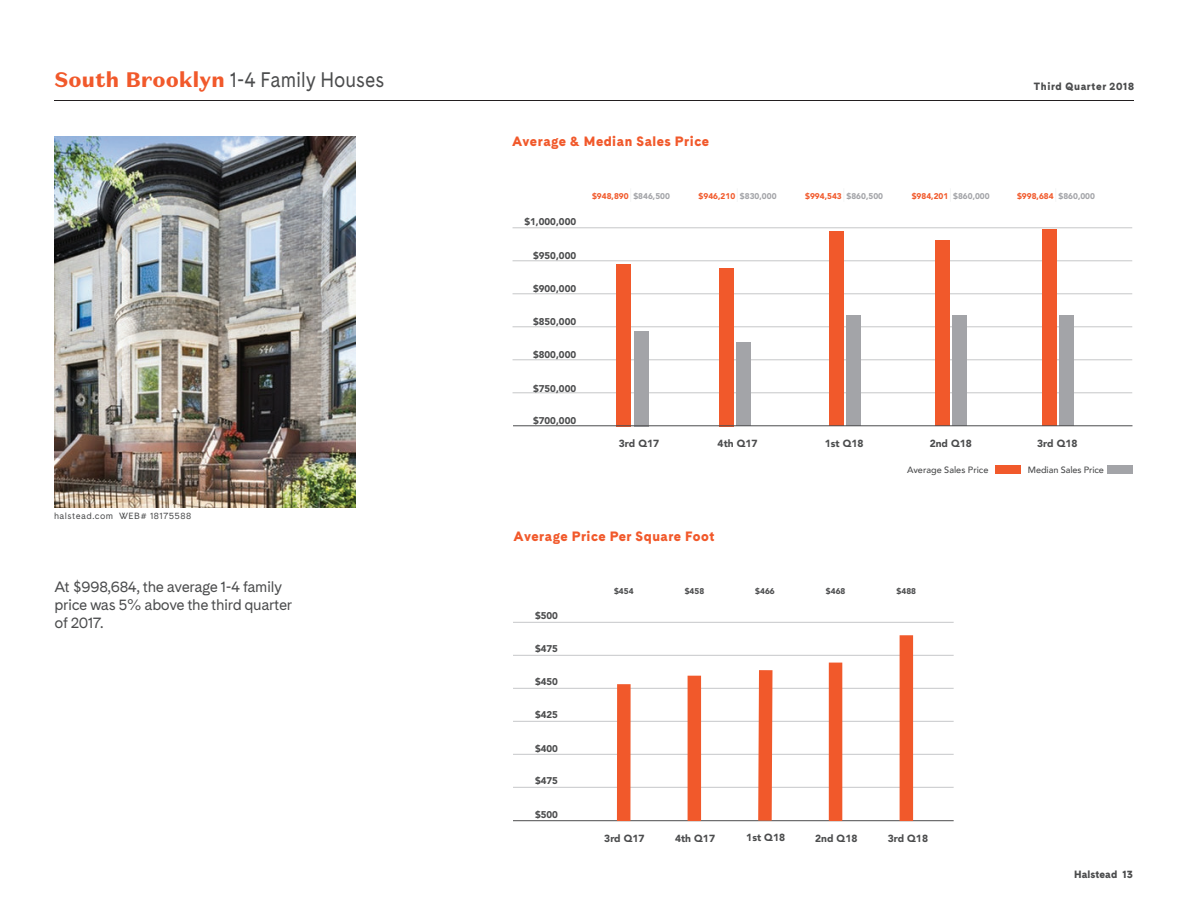
<style>
.page{position:relative;width:1188px;height:918px;background:#fff}
.page>*{position:absolute;margin:0;border:0;box-sizing:border-box;transform-origin:0 0}
.t1{font:21px "Cadiz";color:#4b4c4d;scale:.9 1}
.t2{font:15px/18px "Cadiz";letter-spacing:-.025em;color:#4b4c4d}
.t3{font:900 13.5px "Cadiz";letter-spacing:.04em;color:#f1592b}
.t4{font:900 10.5px "Cadiz";letter-spacing:.06em;color:#4b4c4d}
.t5{font:900 10.5px "Cadiz";letter-spacing:.01em;color:#4b4c4d}
.t6{font:900 10.2px "Avenir";color:#4b4c4d}
.t7{font:900 9.75px "Avenir";color:#4b4c4d}
.t8{font:500 9.15px "Avenir";letter-spacing:-.01em;color:#4b4c4d}
.t9{font:9px "Cadiz";letter-spacing:.05em;color:#4b4c4d}
.t10{font:900 8.25px "Avenir";color:#f1592b}
.t11{font:900 8.25px "Avenir";color:#4b4c4d}
.s1{font-family:"Domaine Sans Text";font-weight:900;color:#f1592b}
.s2{color:#a3a4a8}
</style>
<div class="page">
<div style="left:1107px;top:465px;width:25px;height:8px;background:#a3a4a8"></div>
<div style="left:996px;top:465px;width:25px;height:8px;background:#f1592b"></div>
<hr style="left:513px;top:393px;width:619px;height:1px;background:#c6c7c9">
<hr style="left:513px;top:360px;width:619px;height:1px;background:#c6c7c9">
<hr style="left:513px;top:327px;width:619px;height:1px;background:#c6c7c9">
<hr style="left:513px;top:294px;width:619px;height:1px;background:#c6c7c9">
<hr style="left:513px;top:261px;width:619px;height:1px;background:#c6c7c9">
<hr style="left:513px;top:228px;width:619px;height:1px;background:#c6c7c9">
<div style="left:1042px;top:230px;width:14px;height:196px;background:#f1592b"></div>
<div style="left:1059px;top:316px;width:15px;height:110px;background:#a3a4a8"></div>
<div style="left:829px;top:232px;width:15px;height:194px;background:#f1592b"></div>
<div style="left:847px;top:316px;width:14px;height:110px;background:#a3a4a8"></div>
<div style="left:935px;top:240px;width:14px;height:186px;background:#f1592b"></div>
<svg style="left:950px;top:189px;width:1px;height:12px"></svg>
<div style="left:952px;top:316px;width:15px;height:110px;background:#a3a4a8"></div>
<div style="left:719px;top:268px;width:15px;height:158px;background:#f1592b"></div>
<div style="left:736px;top:342px;width:15px;height:84px;background:#a3a4a8"></div>
<div style="left:616px;top:264px;width:15px;height:162px;background:#f1592b"></div>
<div style="left:634px;top:331px;width:15px;height:95px;background:#a3a4a8"></div>
<hr style="left:513px;top:425px;width:619px;height:1px;background:#4b4c4d">
<hr style="left:513px;top:787px;width:441px;height:1px;background:#c6c7c9">
<hr style="left:513px;top:754px;width:441px;height:1px;background:#c6c7c9">
<hr style="left:513px;top:721px;width:441px;height:1px;background:#c6c7c9">
<hr style="left:513px;top:688px;width:441px;height:1px;background:#c6c7c9">
<hr style="left:513px;top:655px;width:441px;height:1px;background:#c6c7c9">
<hr style="left:513px;top:622px;width:441px;height:1px;background:#c6c7c9">
<hr style="left:513px;top:820px;width:441px;height:1px;background:#4b4c4d">
<div style="left:829px;top:663px;width:13px;height:158px;background:#f1592b"></div>
<div style="left:900px;top:635px;width:13px;height:186px;background:#f1592b"></div>
<div style="left:617px;top:684px;width:14px;height:137px;background:#f1592b"></div>
<div style="left:688px;top:676px;width:13px;height:145px;background:#f1592b"></div>
<svg style="left:751px;top:670px;width:28px;height:152px"></svg>
<hr style="left:54px;top:100px;width:1080px;height:1px;background:#231f20">
<img style="left:54px;top:137px;width:301px;height:371px">
<h1 class="t1" style="left:55px;top:68px;width:368px"><span class="s1">South Brooklyn</span> 1-4 Family Houses</h1>
<p class="t4" style="left:1034px;top:80px;width:102px">Third Quarter 2018</p>
<p class="t9" style="left:54px;top:510px;width:139px">halstead.com WEB# 18175588</p>
<h2 class="t2" style="left:54px;top:579px;width:239px">At $998,684, the average 1-4 family price was 5% above the third quarter of 2017.</h2>
<h3 class="t3" style="left:512px;top:133px;width:199px">Average &amp; Median Sales Price</h3>
<p class="t7" style="left:524px;top:215px;width:53px">$1,000,000</p>
<p class="t7" style="left:533px;top:250px;width:45px">$950,000</p>
<p class="t7" style="left:533px;top:283px;width:45px">$900,000</p>
<p class="t7" style="left:533px;top:316px;width:45px">$850,000</p>
<p class="t7" style="left:533px;top:349px;width:45px">$800,000</p>
<p class="t7" style="left:533px;top:382px;width:45px">$750,000</p>
<p class="t7" style="left:533px;top:414px;width:45px">$700,000</p>
<p class="t10" style="left:592px;top:191px;width:79px">$948,890 <span class="s2">$846,500</span></p>
<p class="t6" style="left:619px;top:437px;width:42px">3rd Q17</p>
<p class="t10" style="left:699px;top:191px;width:79px">$946,210 <span class="s2">$830,000</span></p>
<p class="t6" style="left:718px;top:437px;width:41px">4th Q17</p>
<p class="t10" style="left:805px;top:191px;width:79px">$994,543 <span class="s2">$860,500</span></p>
<p class="t10" style="left:912px;top:191px;width:79px">$984,201 <span class="s2">$860,000</span></p>
<p class="t10" style="left:1017px;top:191px;width:79px">$998,684 <span class="s2">$860,000</span></p>
<p class="t6" style="left:825px;top:437px;width:40px">1st Q18</p>
<p class="t6" style="left:930px;top:437px;width:44px">2nd Q18</p>
<p class="t6" style="left:1037px;top:437px;width:42px">3rd Q18</p>
<p class="t8" style="left:907px;top:462px;width:83px">Average Sales Price</p>
<p class="t8" style="left:1028px;top:462px;width:77px">Median Sales Price</p>
<h3 class="t3" style="left:514px;top:528px;width:202px">Average Price Per Square Foot</h3>
<p class="t7" style="left:535px;top:610px;width:25px">$500</p>
<p class="t7" style="left:535px;top:643px;width:25px">$475</p>
<p class="t7" style="left:535px;top:676px;width:25px">$450</p>
<p class="t7" style="left:535px;top:709px;width:25px">$425</p>
<p class="t7" style="left:535px;top:742px;width:25px">$400</p>
<p class="t7" style="left:535px;top:775px;width:25px">$475</p>
<p class="t7" style="left:535px;top:809px;width:25px">$500</p>
<p class="t11" style="left:614px;top:587px;width:21px">$454</p>
<p class="t11" style="left:685px;top:587px;width:21px">$458</p>
<p class="t6" style="left:604px;top:832px;width:42px">3rd Q17</p>
<p class="t6" style="left:675px;top:832px;width:41px">4th Q17</p>
<p class="t11" style="left:755px;top:586px;width:21px">$466</p>
<p class="t11" style="left:826px;top:587px;width:21px">$468</p>
<p class="t11" style="left:897px;top:587px;width:21px">$488</p>
<p class="t6" style="left:746px;top:832px;width:40px">1st Q18</p>
<p class="t6" style="left:815px;top:832px;width:44px">2nd Q18</p>
<p class="t6" style="left:888px;top:832px;width:42px">3rd Q18</p>
<p class="t5" style="left:1074px;top:868px;width:61px">Halstead 13</p>
</div>
